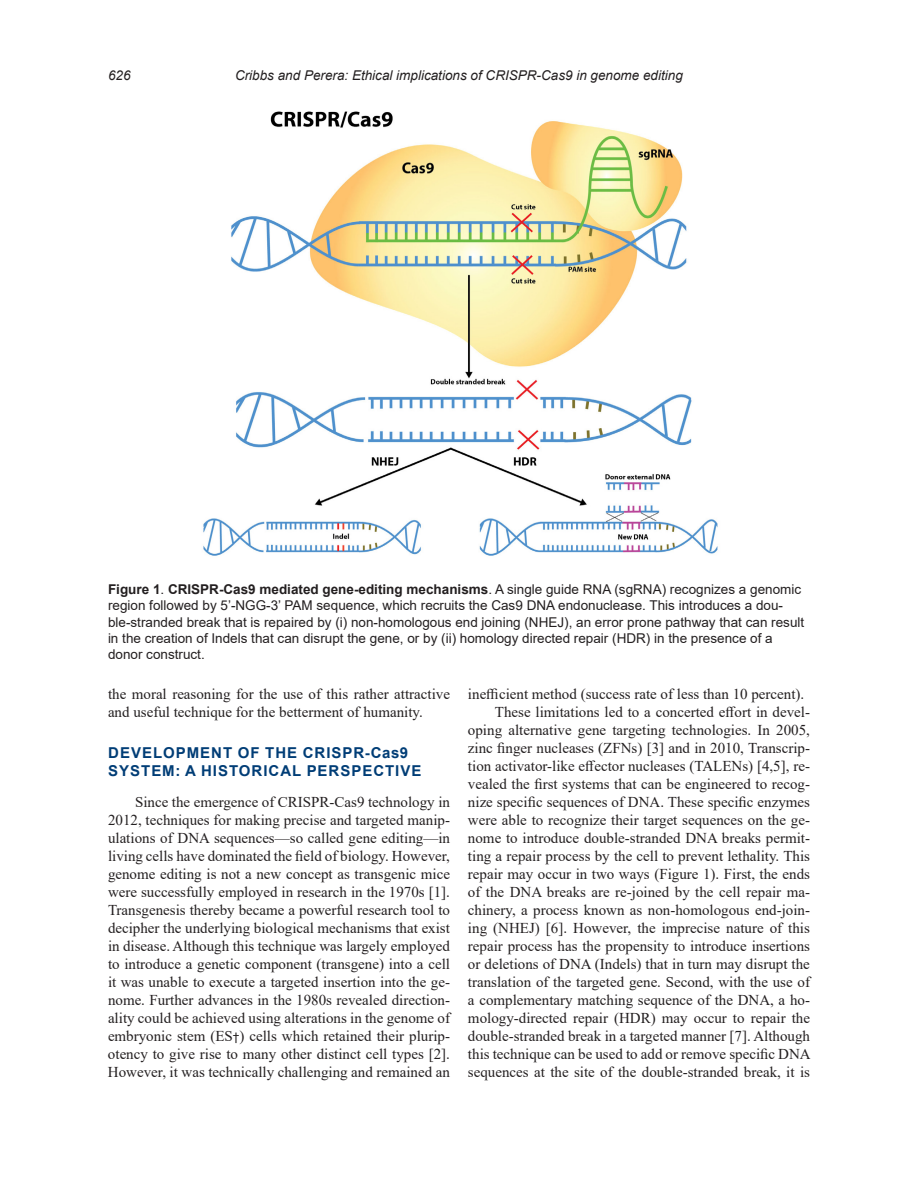
<style>
.page{position:relative;width:918px;height:1188px;background:#fff}
.page>*{position:absolute;margin:0;border:0;box-sizing:border-box;transform-origin:0 0}
.t1{font:15px/18px "Times New Roman";color:#231f20}
.t2{font:700 15px/18px "Arial";letter-spacing:.065em;color:#003d76}
.t3{font:13.5px/16.2px "Arial";color:#231f20}
.t4{font:italic 13.5px "Arial";color:#231f20}
.s1{font-weight:700}
.s2{font-family:"Arial";font-size:12px}
</style>
<div class="page">
<img style="left:203px;top:111px;width:515px;height:445px">
<p class="t4" style="left:108px;top:67px;width:24px">626</p>
<p class="t4" style="left:235px;top:67px;width:449px">Cribbs and Perera: Ethical implications of CRISPR-Cas9 in genome editing</p>
<p class="t3" style="left:108px;top:581px;width:698px"><span class="s1">Figure 1</span>. <span class="s1">CRISPR-Cas9 mediated gene-editing mechanisms</span>. A single guide RNA (sgRNA) recognizes a genomic region followed by 5’-NGG-3’ PAM sequence, which recruits the Cas9 DNA endonuclease. This introduces a dou&shy;ble-stranded break that is repaired by (i) non-homologous end joining (NHEJ), an error prone pathway that can result in the creation of Indels that can disrupt the gene, or by (ii) homology directed repair (HDR) in the presence of a donor construct.</p>
<p class="t1" style="left:108px;top:685px;width:344px">the moral reasoning for the use of this rather attractive and useful technique for the betterment of humanity.</p>
<p class="t2" style="left:108px;top:744px;width:315px">DEVELOPMENT OF THE CRISPR-Cas9<br>SYSTEM: A HISTORICAL PERSPECTIVE</p>
<p class="t1" style="left:108px;top:793px;width:344px;text-align:justify;text-indent:27px">Since the emergence of CRISPR-Cas9 technology in 2012, techniques for making precise and targeted manip&shy;ulations of DNA sequences—so called gene editing—in living cells have dominated the field of biology. However, genome editing is not a new concept as transgenic mice were successfully employed in research in the 1970s [1].<br>Transgenesis thereby became a powerful research tool to decipher the underlying biological mechanisms that exist in disease. Although this technique was largely employed to introduce a genetic component (transgene) into a cell it was unable to execute a targeted insertion into the ge&shy;nome. Further advances in the 1980s revealed direction&shy;ality could be achieved using alterations in the genome of embryonic stem (ES<span class="s2">†</span>) cells which retained their plurip&shy;otency to give rise to many other distinct cell types [2].<br>However, it was technically challenging and remained an</p>
<p class="t1" style="left:468px;top:685px;width:338px">inefficient method (success rate of less than 10 percent).</p>
<p class="t1" style="left:495px;top:703px;width:316px">These limitations led to a concerted effort in devel-</p>
<p class="t1" style="left:468px;top:721px;width:343px">oping alternative gene targeting technologies. In 2005,</p>
<p class="t1" style="left:468px;top:739px;width:344px">zinc finger nucleases (ZFNs) [3] and in 2010, Transcrip-</p>
<p class="t1" style="left:468px;top:757px;width:344px">tion activator-like effector nucleases (TALENs) [4,5], re-</p>
<p class="t1" style="left:468px;top:775px;width:344px">vealed the first systems that can be engineered to recog-</p>
<p class="t1" style="left:468px;top:793px;width:344px">nize specific sequences of DNA. These specific enzymes</p>
<p class="t1" style="left:468px;top:811px;width:344px">were able to recognize their target sequences on the ge-</p>
<p class="t1" style="left:468px;top:829px;width:343px">nome to introduce double-stranded DNA breaks permit-</p>
<p class="t1" style="left:468px;top:847px;width:344px">ting a repair process by the cell to prevent lethality. This</p>
<p class="t1" style="left:468px;top:865px;width:344px">repair may occur in two ways (Figure 1). First, the ends</p>
<p class="t1" style="left:468px;top:883px;width:344px">of the DNA breaks are re-joined by the cell repair ma-</p>
<p class="t1" style="left:468px;top:901px;width:343px">chinery, a process known as non-homologous end-join-</p>
<p class="t1" style="left:468px;top:919px;width:343px">ing (NHEJ) [6]. However, the imprecise nature of this</p>
<p class="t1" style="left:468px;top:937px;width:344px">repair process has the propensity to introduce insertions</p>
<p class="t1" style="left:468px;top:955px;width:343px">or deletions of DNA (Indels) that in turn may disrupt the</p>
<p class="t1" style="left:468px;top:973px;width:344px">translation of the targeted gene. Second, with the use of</p>
<p class="t1" style="left:468px;top:991px;width:344px">a complementary matching sequence of the DNA, a ho-</p>
<p class="t1" style="left:468px;top:1009px;width:344px">mology-directed repair (HDR) may occur to repair the</p>
<p class="t1" style="left:468px;top:1027px;width:344px">double-stranded break in a targeted manner [7]. Although</p>
<p class="t1" style="left:468px;top:1045px;width:344px">this technique can be used to add or remove specific DNA</p>
<p class="t1" style="left:468px;top:1063px;width:344px">sequences at the site of the double-stranded break, it is</p>
</div>
